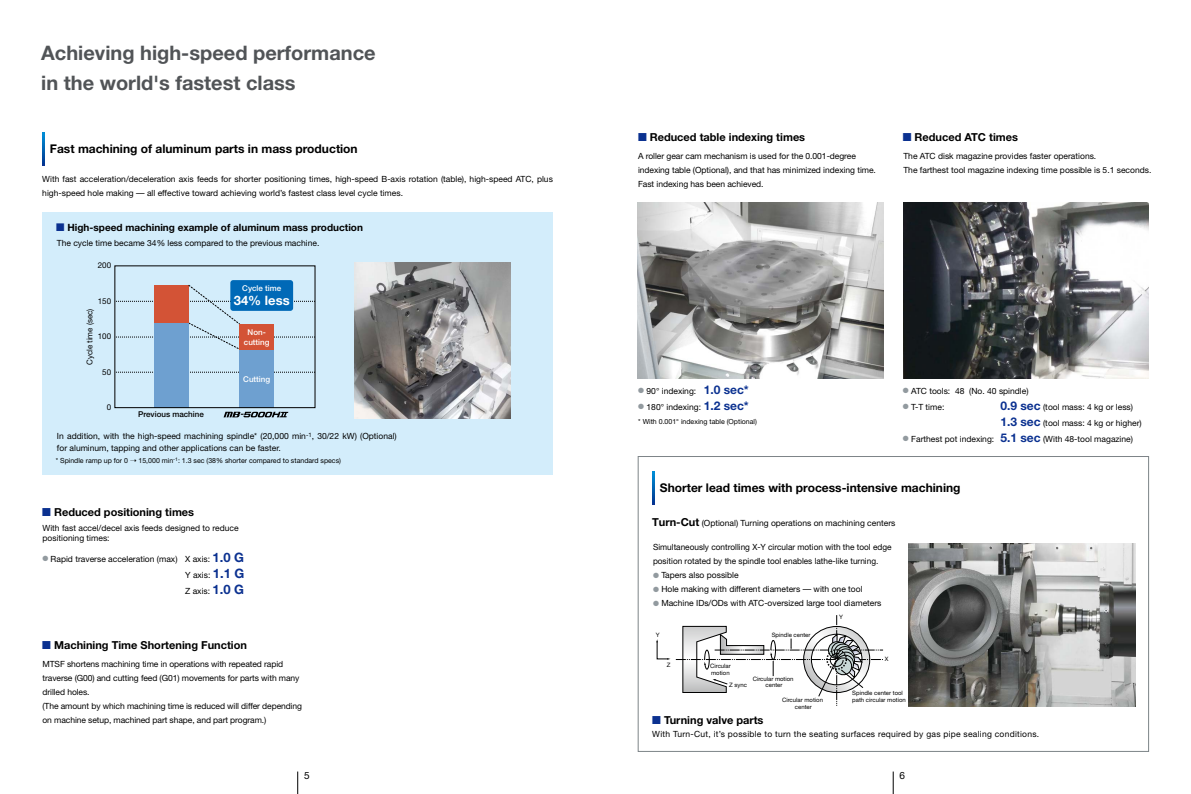
<style>
.page{position:relative;width:1191px;height:794px;background:#fff}
.page>*{position:absolute;margin:0;border:0;box-sizing:border-box;transform-origin:0 0}
.t1{font:700 20px/30px "Helvetica Neue";color:#515457}
.t2{font:700 13px "Helvetica Neue";color:#fff}
.t3{font:700 12px "Helvetica Neue";color:#000}
.t4{font:700 11px "Helvetica Neue";color:#000}
.t5{font:700 10px "Helvetica Neue";color:#000}
.t6{font:10px "Helvetica Neue";color:#000}
.t7{font:8.5px/14px "Helvetica Neue";color:#000}
.t8{font:8.5px "Helvetica Neue";letter-spacing:.03em;color:#000}
.t9{font:500 8px/10px "Helvetica Neue";color:#fff;text-align:center}
.t10{font:8px "Helvetica Neue";color:#000}
.t11{font:500 8px "Helvetica Neue";color:#000}
.t12{font:7px "Helvetica Neue";color:#000}
.t13{font:6px/6.5px "Helvetica Neue";color:#000;text-align:center}
.s1{color:#0b3190}
.s2{font-weight:700;font-size:13px;color:#0b3190}
.s3{color:#929a9f}
.s4{font-weight:700;font-size:12px;color:#0b3190}
.s5{font-weight:700;font-size:11px}
</style>
<div class="page">
<div style="left:43px;top:212px;width:510px;height:263px;background:#d3edfb"></div>
<svg style="left:297px;top:771px;width:1px;height:23px"></svg>
<svg style="left:893px;top:771px;width:1px;height:23px"></svg>
<svg style="left:652px;top:471px;width:2px;height:33px"></svg>
<svg style="left:42px;top:132px;width:2px;height:33px"></svg>
<img style="left:355px;top:262px;width:155px;height:156px">
<svg style="left:118px;top:372px;width:195px;height:1px"></svg>
<div style="left:154px;top:323px;width:35px;height:85px;background:#6ea0d0"></div>
<svg style="left:118px;top:284px;width:195px;height:65px"></svg>
<div style="left:239px;top:349px;width:35px;height:59px;background:#6ea0d0"></div>
<div style="left:239px;top:324px;width:35px;height:25px;background:#d35336"></div>
<div style="left:115px;top:266px;width:200px;height:142px;border:1px solid #000"></div>
<svg style="left:224px;top:411px;width:64px;height:6px"></svg>
<img style="left:903px;top:203px;width:245px;height:176px">
<div style="left:230px;top:280px;width:63px;height:31px;background:#0069b7;border-radius:3px"></div>
<img style="left:638px;top:203px;width:245px;height:176px">
<img style="left:908px;top:543px;width:227px;height:163px">
<svg style="left:656px;top:639px;width:14px;height:21px"></svg>
<div style="left:637px;top:456px;width:512px;height:296px;border:1px solid #7d8488"></div>
<svg style="left:676px;top:615px;width:207px;height:91px"></svg>
<h1 class="t1" style="left:41px;top:37px;width:336px">Achieving high-speed performance in the world's fastest class</h1>
<h3 class="t3" style="left:50px;top:142px;width:309px">Fast machining of aluminum parts in mass production</h3>
<p class="t7" style="left:42px;top:172px;width:512px">With fast acceleration/deceleration axis feeds for shorter positioning times, high-speed B-axis rotation (table), high-speed ATC, plus high-speed hole making — all effective toward achieving world’s fastest class level cycle times.</p>
<p class="t5" style="left:56px;top:221px;width:308px"><span class="s1">■</span> High-speed machining example of aluminum mass production</p>
<p class="t7" style="left:57px;top:236px;width:264px">The cycle time became 34% less compared to the previous machine.</p>
<p class="t10" style="left:98px;top:261px;width:15px">200</p>
<p class="t10" style="left:98px;top:296px;width:15px">150</p>
<p class="t10" style="left:85px;top:365px;width:58px;rotate:-90deg">Cycle time (sec)</p>
<p class="t10" style="left:98px;top:332px;width:15px">100</p>
<p class="t10" style="left:102px;top:367px;width:10px">50</p>
<p class="t10" style="left:107px;top:402px;width:6px">0</p>
<p class="t11" style="left:138px;top:410px;width:67px">Previous machine</p>
<p class="t9" style="left:242px;top:283px;width:40px">Cycle time</p>
<h2 class="t2" style="left:234px;top:293px;width:57px">34% less</h2>
<p class="t9" style="left:244px;top:327px;width:27px">Non&shy;cutting</p>
<p class="t9" style="left:243px;top:373px;width:28px">Cutting</p>
<p class="t7" style="left:57px;top:430px;width:341px;line-height:12px">In addition, with the high-speed machining spindle* (20,000 min<sup>-1</sup>, 30/22 kW) (Optional) for aluminum, tapping and other applications can be faster.</p>
<p class="t12" style="left:56px;top:457px;width:287px">* Spindle ramp up for 0 ➝ 15,000 min<sup>-1</sup>: 1.3 sec (38% shorter compared to standard specs)</p>
<p class="t4" style="left:42px;top:505px;width:153px"><span class="s1">■</span> Reduced positioning times</p>
<p class="t7" style="left:43px;top:522px;width:197px;line-height:10px">With fast accel/decel axis feeds designed to reduce positioning times:</p>
<p class="t7" style="left:185px;top:550px;width:61px;line-height:16px;text-align:justify">X axis: <span class="s2">1.0 G </span>Y axis: <span class="s2">1.1 G </span>Z axis: <span class="s2">1.0 G</span></p>
<p class="t7" style="left:42px;top:551px;width:137px"><span class="s3">●</span> Rapid traverse acceleration (max)</p>
<p class="t4" style="left:42px;top:638px;width:206px"><span class="s1">■</span> Machining Time Shortening Function</p>
<p class="t7" style="left:43px;top:656px;width:261px">MTSF shortens machining time in operations with repeated rapid traverse (G00) and cutting feed (G01) movements for parts with many drilled holes.<br>(The amount by which machining time is reduced will differ depending on machine setup, machined part shape, and part program.)</p>
<p class="t4" style="left:638px;top:130px;width:169px"><span class="s1">■</span> Reduced table indexing times</p>
<p class="t7" style="left:638px;top:149px;width:239px">A roller gear cam mechanism is used for the 0.001-degree indexing table (Optional), and that has minimized indexing time.<br>Fast indexing has been achieved.</p>
<p class="t4" style="left:902px;top:130px;width:117px"><span class="s1">■</span> Reduced ATC times</p>
<p class="t7" style="left:903px;top:149px;width:249px">The ATC disk magazine provides faster operations.<br>The farthest tool magazine indexing time possible is 5.1 seconds.</p>
<p class="t7" style="left:638px;top:383px;width:112px"><span class="s3">●</span> 90° indexing: <span class="s4">1.0 sec*</span></p>
<p class="t7" style="left:638px;top:399px;width:112px"><span class="s3">●</span> 180° indexing: <span class="s4">1.2 sec*</span></p>
<p class="t12" style="left:638px;top:417px;width:120px">* With 0.001° indexing table (Optional)</p>
<p class="t7" style="left:903px;top:383px;width:127px"><span class="s3">●</span> ATC tools: 48 (No. 40 spindle)</p>
<p class="t7" style="left:903px;top:399px;width:43px"><span class="s3">●</span> T-T time:</p>
<p class="t7" style="left:1000px;top:398px;width:143px;line-height:16px"><span class="s4">0.9 sec</span> (tool mass: 4 kg or less)<br><span class="s4">1.3 sec</span> (tool mass: 4 kg or higher)</p>
<p class="t7" style="left:903px;top:431px;width:231px"><span class="s3">●</span> Farthest pot indexing: <span class="s4">5.1 sec</span> (With 48-tool magazine)</p>
<h3 class="t3" style="left:660px;top:480px;width:302px">Shorter lead times with process-intensive machining</h3>
<p class="t7" style="left:652px;top:515px;width:245px"><span class="s5">Turn-Cut</span> (Optional) Turning operations on machining centers</p>
<p class="t7" style="left:653px;top:540px;width:240px">Simultaneously controlling X-Y circular motion with the tool edge position rotated by the spindle tool enables lathe-like turning.</p>
<p class="t7" style="left:653px;top:568px;width:87px"><span class="s3">●</span> Tapers also possible</p>
<p class="t7" style="left:653px;top:582px;width:211px"><span class="s3">●</span> Hole making with different diameters — with one tool</p>
<p class="t7" style="left:653px;top:596px;width:230px"><span class="s3">●</span> Machine IDs/ODs with ATC-oversized large tool diameters</p>
<p class="t13" style="left:655px;top:631px;width:5px">Y</p>
<p class="t13" style="left:771px;top:631px;width:40px">Spindle center</p>
<p class="t13" style="left:667px;top:661px;width:5px">Z</p>
<p class="t13" style="left:752px;top:675px;width:42px">Circular motion center</p>
<p class="t13" style="left:710px;top:662px;width:22px;line-height:7px;text-align:left">Circular motion</p>
<p class="t13" style="left:729px;top:681px;width:19px">Z sync</p>
<p class="t13" style="left:839px;top:613px;width:5px">Y</p>
<p class="t13" style="left:885px;top:656px;width:5px">X</p>
<p class="t13" style="left:852px;top:690px;width:52px">Spindle center tool</p>
<p class="t13" style="left:782px;top:696px;width:42px">Circular motion</p>
<p class="t13" style="left:852px;top:696px;width:55px">path circular motion</p>
<p class="t13" style="left:795px;top:703px;width:18px">center</p>
<p class="t4" style="left:652px;top:713px;width:113px"><span class="s1">■</span> Turning valve parts</p>
<p class="t8" style="left:652px;top:728px;width:388px">With Turn-Cut, it’s possible to turn the seating surfaces required by gas pipe sealing conditions.</p>
<p class="t6" style="left:304px;top:769px;width:7px">5</p>
<p class="t6" style="left:899px;top:769px;width:7px">6</p>
</div>
